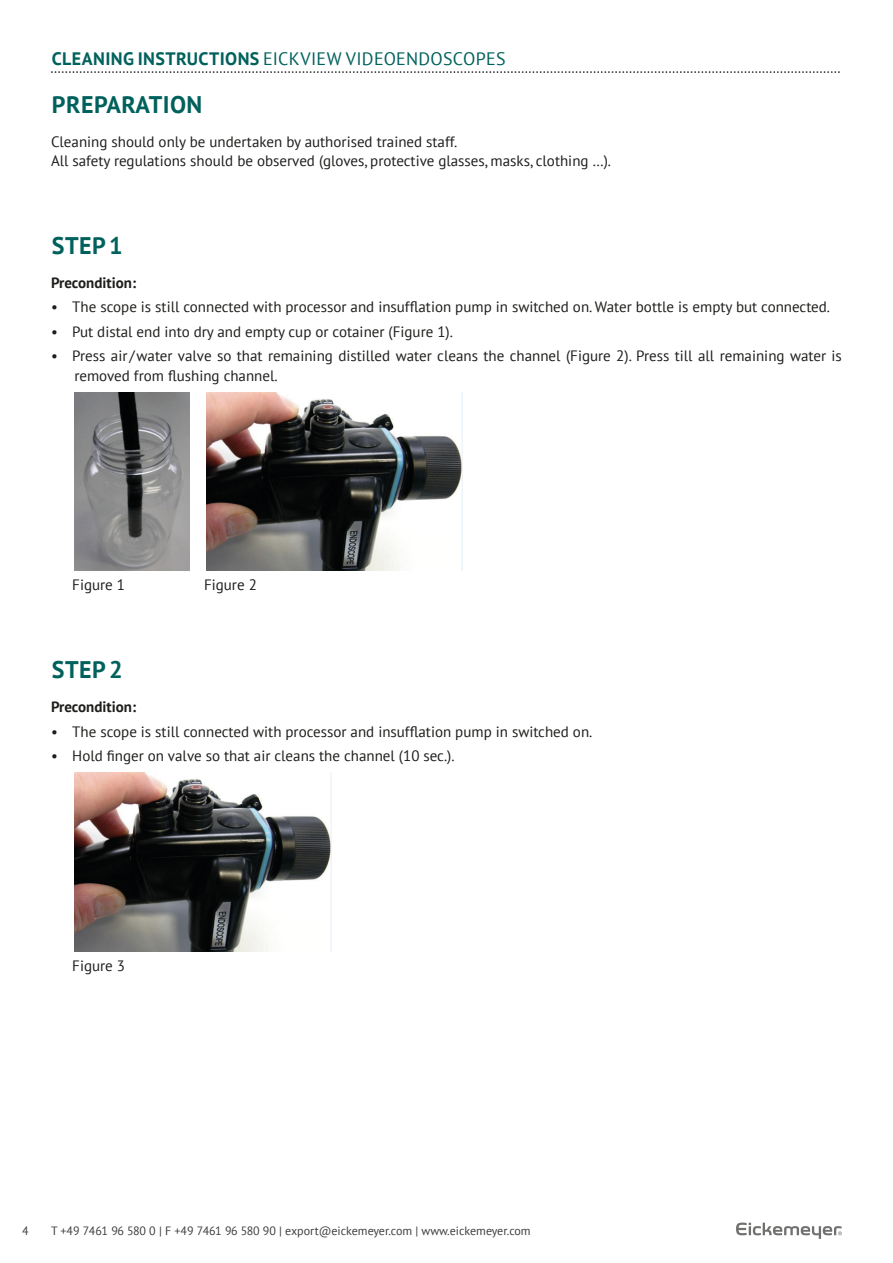
<style>
.page{position:relative;width:893px;height:1263px;background:#fff}
.page>*{position:absolute;margin:0;border:0;box-sizing:border-box;transform-origin:0 0}
.t1{font:700 24px "PT Sans";letter-spacing:.02em;color:#00615c}
.t2{font:18px "PT Sans";letter-spacing:.015em;color:#00615c}
.t3{font:15px/19.5px "PT Sans";color:#1d1d1b}
.t4{font:700 15px "PT Sans";color:#1d1d1b}
.t5{font:12px "PT Sans";color:#3d3d3c}
.s1{font-weight:700}
</style>
<div class="page">
<svg style="left:736px;top:1222px;width:106px;height:17px"></svg>
<svg style="left:51px;top:71px;width:789px;height:2px"></svg>
<img style="left:74px;top:393px;width:115px;height:178px">
<img style="left:206px;top:393px;width:257px;height:178px">
<img style="left:74px;top:773px;width:257px;height:178px">
<p class="t2" style="left:52px;top:47px;width:455px"><span class="s1">CLEANING INSTRUCTIONS</span> EICKVIEW VIDEOENDOSCOPES</p>
<h1 class="t1" style="left:52px;top:88px;width:152px">PREPARATION</h1>
<p class="t3" style="left:51px;top:131px;width:562px">Cleaning should only be undertaken by authorised trained staff.<br>All safety regulations should be observed (gloves, protective glasses, masks, clothing …).</p>
<h1 class="t1" style="left:52px;top:230px;width:72px">STEP 1</h1>
<p class="t4" style="left:51px;top:273px;width:87px">Precondition:</p>
<p class="t3" style="left:51px;top:297px;width:781px">• The scope is still connected with processor and insufflation pump in switched on. Water bottle is empty but connected.</p>
<p class="t3" style="left:51px;top:321px;width:403px">• Put distal end into dry and empty cup or cotainer (Figure 1).</p>
<p class="t3" style="left:74px;top:346px;width:769px;text-indent:-23px">• Press air / water valve so that remaining distilled water cleans the channel (Figure 2). Press till all remaining water is removed from flushing channel.</p>
<p class="t3" style="left:72px;top:575px;width:54px">Figure 1</p>
<p class="t3" style="left:204px;top:575px;width:54px">Figure 2</p>
<h1 class="t1" style="left:52px;top:654px;width:72px">STEP 2</h1>
<p class="t4" style="left:51px;top:697px;width:87px">Precondition:</p>
<p class="t3" style="left:51px;top:721px;width:543px">• The scope is still connected with processor and insufflation pump in switched on.</p>
<p class="t3" style="left:51px;top:746px;width:405px">• Hold finger on valve so that air cleans the channel (10 sec.).</p>
<p class="t3" style="left:72px;top:955px;width:54px">Figure 3</p>
<p class="t5" style="left:22px;top:1223px;width:8px">4</p>
<p class="t5" style="left:51px;top:1223px;width:481px">T +49 7461 96 580 0 | F +49 7461 96 580 90 | export@eickemeyer.com | www.eickemeyer.com</p>
</div>
